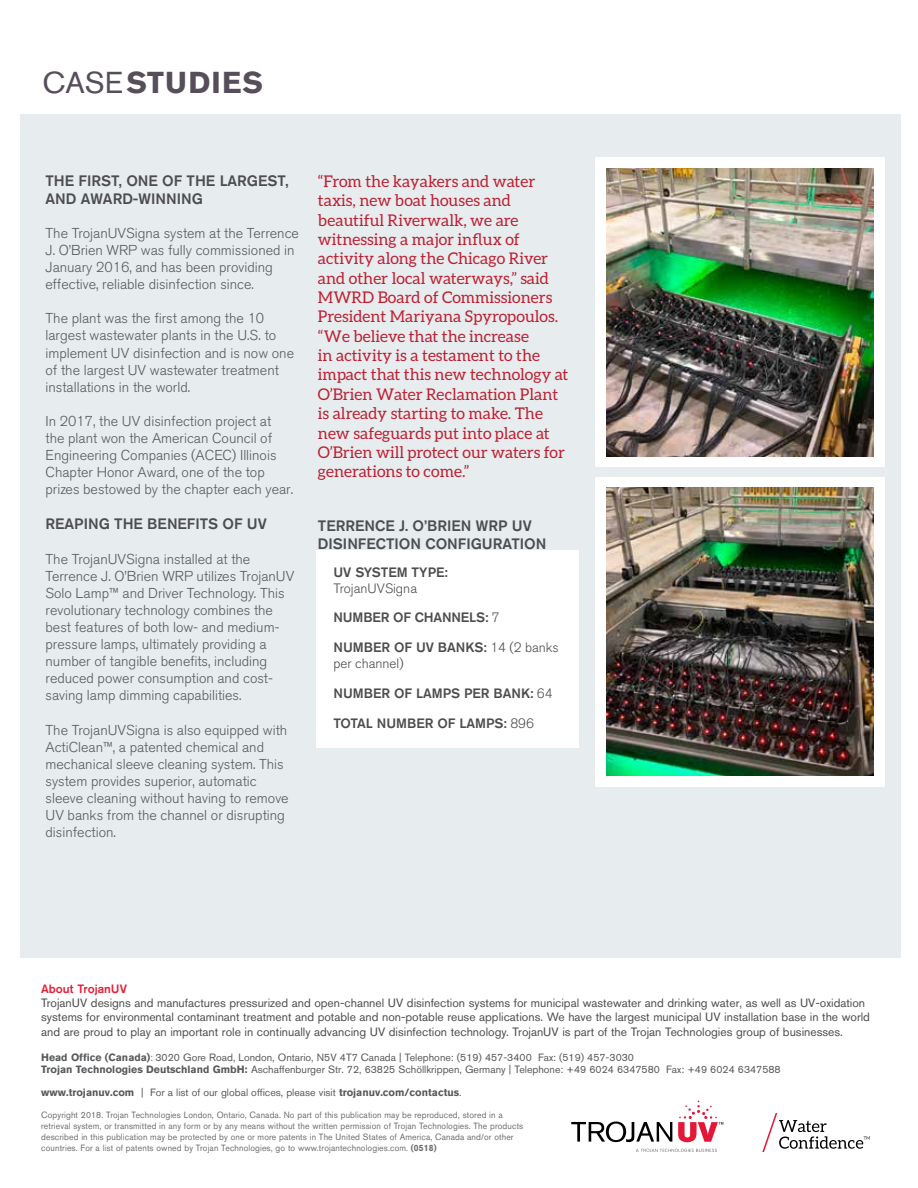
<style>
.page{position:relative;width:918px;height:1188px;background:#fff}
.page>*{position:absolute;margin:0;border:0;box-sizing:border-box;transform-origin:0 0}
.t1{font:700 30px "Akzidenz Grotesk BQ";letter-spacing:.04em;color:#574e5b}
.t2{font:16.2px/19.4px "Aleo";color:#bd2033}
.t3{font:500 15px/18px "Akzidenz Grotesk BQ";color:#4d4d4f}
.t4{font:300 14.25px/17.1px "Akzidenz Grotesk BQ";color:#58595b}
.t5{font:500 13.5px/29.7px "Akzidenz Grotesk BQ";color:#4d4d4f}
.t6{font:300 13.5px "Akzidenz Grotesk BQ";color:#4d4d4f}
.t7{font:12px/14.4px "Akzidenz Grotesk BQ";color:#4d4d4f}
.t8{font:500 12px "Akzidenz Grotesk BQ";color:#e31e38}
.t9{font:10.5px/12.6px "Akzidenz Grotesk BQ";color:#58595b;scale:.85 1}
.t10{font:10.5px "Akzidenz Grotesk BQ";color:#58595b}
.t11{font:9px/10.8px "Akzidenz Grotesk BQ";letter-spacing:.015em;color:#6d6e71;scale:.95 1}
.s1{font-weight:400}
.s2{font-weight:300}
.s3{font-weight:700}
</style>
<div class="page">
<div style="left:20px;top:114px;width:881px;height:844px;background:#e7ecee"></div>
<div style="left:596px;top:157px;width:289px;height:310px;background:#fff"></div>
<div style="left:596px;top:477px;width:289px;height:310px;background:#fff"></div>
<img style="left:606px;top:169px;width:267px;height:287px">
<img style="left:606px;top:488px;width:267px;height:287px">
<svg style="left:571px;top:1121px;width:101px;height:21px"></svg>
<svg style="left:678px;top:1101px;width:45px;height:41px"></svg>
<svg style="left:636px;top:1149px;width:81px;height:3px"></svg>
<svg style="left:762px;top:1113px;width:108px;height:39px"></svg>
<div style="left:316px;top:550px;width:263px;height:197px;background:#fff"></div>
<h1 class="t1" style="left:43px;top:66px;width:222px"><span class="s1">CASE</span>STUDIES</h1>
<p class="t3" style="left:46px;top:171px;width:244px">THE FIRST, ONE OF THE LARGEST,<br>AND AWARD-WINNING</p>
<p class="t4" style="left:46px;top:225px;width:255px">The TrojanUVSigna system at the Terrence J. O’Brien WRP was fully commissioned in January 2016, and has been providing effective, reliable disinfection since.</p>
<p class="t4" style="left:46px;top:310px;width:250px">The plant was the first among the 10 largest wastewater plants in the U.S. to implement UV disinfection and is now one of the largest UV wastewater treatment installations in the world.</p>
<p class="t4" style="left:46px;top:413px;width:249px">In 2017, the UV disinfection project at the plant won the American Council of Engineering Companies (ACEC) Illinois Chapter Honor Award, one of the top prizes bestowed by the chapter each year.</p>
<p class="t3" style="left:46px;top:515px;width:223px">REAPING THE BENEFITS OF UV</p>
<p class="t4" style="left:46px;top:550px;width:250px">The TrojanUVSigna installed at the Terrence J. O’Brien WRP utilizes TrojanUV Solo Lamp™ and Driver Technology. This revolutionary technology combines the best features of both low- and medium&shy;pressure lamps, ultimately providing a number of tangible benefits, including reduced power consumption and cost&shy;saving lamp dimming capabilities.</p>
<p class="t4" style="left:46px;top:721px;width:245px">The TrojanUVSigna is also equipped with ActiClean™, a patented chemical and mechanical sleeve cleaning system. This system provides superior, automatic sleeve cleaning without having to remove UV banks from the channel or disrupting disinfection.</p>
<p class="t2" style="left:318px;top:171px;width:252px">“From the kayakers and water taxis, new boat houses and beautiful Riverwalk, we are witnessing a major influx of activity along the Chicago River and other local waterways,” said<br>MWRD Board of Commissioners<br>President Mariyana Spyropoulos. “We believe that the increase<br>in activity is a testament to the impact that this new technology at<br>O’Brien Water Reclamation Plant is already starting to make. The new safeguards put into place at<br>O’Brien will protect our waters for generations to come.”</p>
<p class="t3" style="left:318px;top:517px;width:230px">TERRENCE J. O’BRIEN WRP UV<br>DISINFECTION CONFIGURATION</p>
<p class="t5" style="left:333px;top:557px;width:116px">UV SYSTEM TYPE:</p>
<p class="t6" style="left:333px;top:580px;width:85px">TrojanUVSigna</p>
<p class="t5" style="left:333px;top:603px;width:227px">NUMBER OF CHANNELS: <span class="s2">7<br></span>NUMBER OF UV BANKS: <span class="s2">14 (2 banks</span></p>
<p class="t5" style="left:333px;top:648px;width:221px"><span class="s2">per channel)<br></span>NUMBER OF LAMPS PER BANK: <span class="s2">64<br></span>TOTAL NUMBER OF LAMPS: <span class="s2">896</span></p>
<p class="t8" style="left:41px;top:981px;width:87px">About TrojanUV</p>
<p class="t7" style="left:41px;top:996px;width:830px">TrojanUV designs and manufactures pressurized and open-channel UV disinfection systems for municipal wastewater and drinking water, as well as UV-oxidation systems for environmental contaminant treatment and potable and non-potable reuse applications. We have the largest municipal UV installation base in the world and are proud to play an important role in continually advancing UV disinfection technology. TrojanUV is part of the Trojan Technologies group of businesses.</p>
<p class="t9" style="left:41px;top:1051px;width:872px"><span class="s3">Head Office (Canada)</span>: 3020 Gore Road, London, Ontario, N5V 4T7 Canada | Telephone: (519) 457-3400 Fax: (519) 457-3030<br><span class="s3">Trojan Technologies Deutschland GmbH:</span> Aschaffenburger Str. 72, 63825 Schöllkrippen, Germany | Telephone: +49 6024 6347580 Fax: +49 6024 6347588</p>
<p class="t10" style="left:41px;top:1086px;width:422px"><span class="s3">www.trojanuv.com</span> | For a list of our global offices, please visit <span class="s3">trojanuv.com/contactus</span>.</p>
<p class="t11" style="left:41px;top:1110px;width:509px">Copyright 2018. Trojan Technologies London, Ontario, Canada. No part of this publication may be reproduced, stored in a retrieval system, or transmitted in any form or by any means without the written permission of Trojan Technologies. The products described in this publication may be protected by one or more patents in The United States of America, Canada and/or other countries. For a list of patents owned by Trojan Technologies, go to www.trojantechnologies.com. <span class="s3">(0518)</span></p>
</div>
